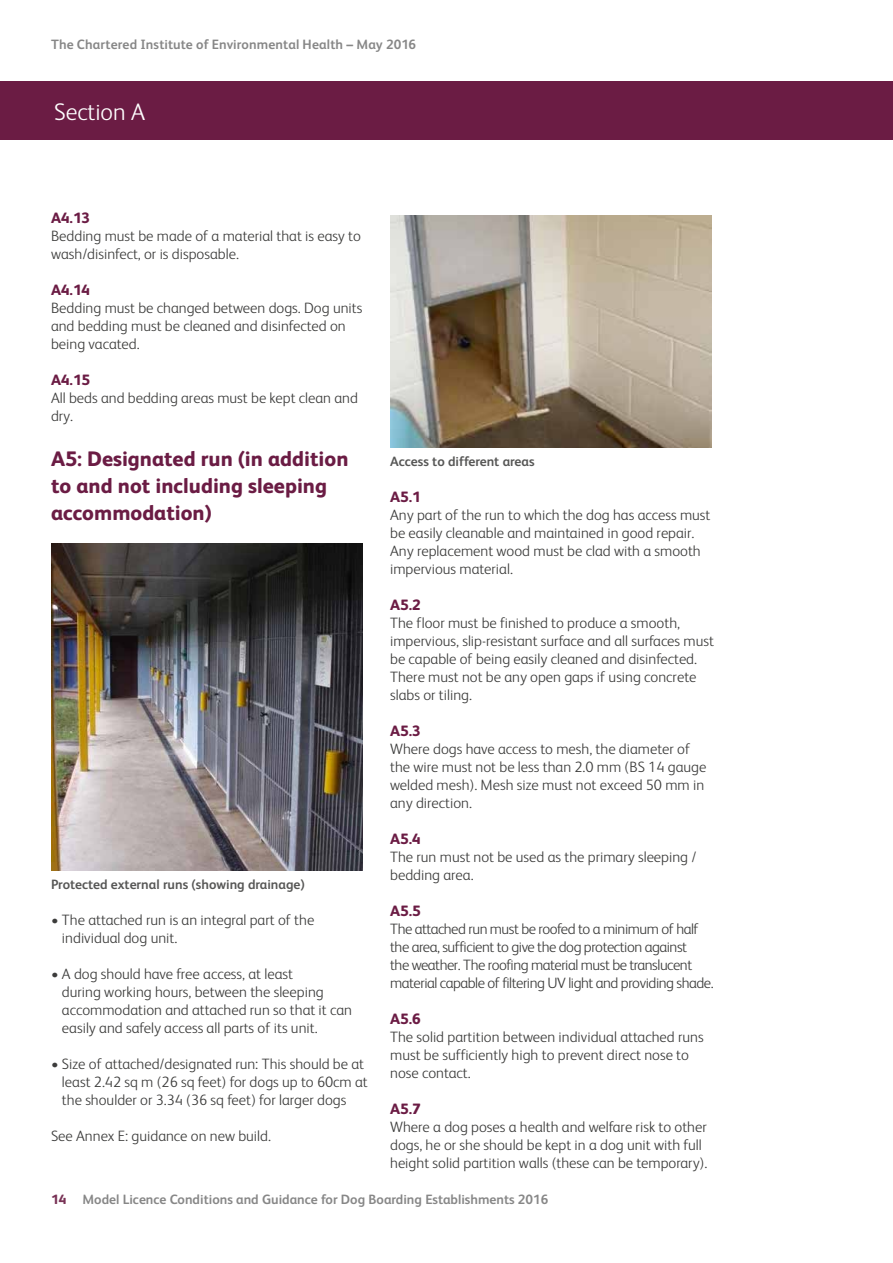
<style>
.page{position:relative;width:893px;height:1263px;background:#fff}
.page>*{position:absolute;margin:0;border:0;box-sizing:border-box;transform-origin:0 0}
.t1{font:300 24px "FS Albert";color:#fff}
.t2{font:800 21px/27px "FS Albert";color:#6b1c44}
.t3{font:300 15px/18px "FS Albert";color:#3c3c3b}
.t4{font:300 15px/18px "FS Albert";letter-spacing:-.03em;color:#3c3c3b}
.t5{font:800 15px "FS Albert";color:#6b1c44}
.t6{font:700 13.5px "FS Albert";color:#878787}
.t7{font:700 13.5px "FS Albert";color:#575756}
.s1{font-weight:800;color:#793356}
</style>
<div class="page">
<div style="left:0;top:81px;width:893px;height:59px;background:#6b1c44"></div>
<img style="left:51px;top:544px;width:312px;height:327px">
<img style="left:390px;top:215px;width:321px;height:233px">
<p class="t6" style="left:51px;top:36px;width:367px">The Chartered Institute of Environmental Health – May 2016</p>
<h1 class="t1" style="left:54px;top:98px;width:92px">Section A</h1>
<p class="t5" style="left:51px;top:209px;width:41px">A4.13</p>
<p class="t3" style="left:51px;top:227px;width:311px">Bedding must be made of a material that is easy to wash/disinfect, or is disposable.</p>
<p class="t5" style="left:51px;top:281px;width:41px">A4.14</p>
<p class="t3" style="left:51px;top:299px;width:313px">Bedding must be changed between dogs. Dog units and bedding must be cleaned and disinfected on being vacated.</p>
<p class="t5" style="left:51px;top:371px;width:41px">A4.15</p>
<p class="t3" style="left:51px;top:389px;width:308px">All beds and bedding areas must be kept clean and dry.</p>
<h2 class="t2" style="left:51px;top:445px;width:299px">A5: Designated run (in addition to and not including sleeping accommodation)</h2>
<p class="t7" style="left:51px;top:876px;width:255px">Protected external runs (showing drainage)</p>
<p class="t3" style="left:62px;top:911px;width:254px;text-indent:-11px">• The attached run is an integral part of the individual dog unit.</p>
<p class="t3" style="left:62px;top:965px;width:292px;text-indent:-11px">• A dog should have free access, at least<br>during working hours, between the sleeping accommodation and attached run so that it can easily and safely access all parts of its unit.</p>
<p class="t3" style="left:62px;top:1055px;width:307px;text-indent:-11px">• Size of attached/designated run: This should be at least 2.42 sq m (26 sq feet) for dogs up to 60cm at the shoulder or 3.34 (36 sq feet) for larger dogs</p>
<p class="t3" style="left:51px;top:1127px;width:222px">See Annex E: guidance on new build.</p>
<p class="t7" style="left:390px;top:453px;width:146px">Access to different areas</p>
<p class="t5" style="left:390px;top:488px;width:32px">A5.1</p>
<p class="t3" style="left:390px;top:506px;width:322px">Any part of the run to which the dog has access must be easily cleanable and maintained in good repair.<br>Any replacement wood must be clad with a smooth impervious material.</p>
<p class="t5" style="left:390px;top:596px;width:32px">A5.2</p>
<p class="t3" style="left:390px;top:614px;width:325px">The floor must be finished to produce a smooth, impervious, slip-resistant surface and all surfaces must be capable of being easily cleaned and disinfected.<br>There must not be any open gaps if using concrete slabs or tiling.</p>
<p class="t5" style="left:390px;top:722px;width:32px">A5.3</p>
<p class="t3" style="left:390px;top:740px;width:318px">Where dogs have access to mesh, the diameter of the wire must not be less than 2.0 mm (BS 14 gauge welded mesh). Mesh size must not exceed 50 mm in any direction.</p>
<p class="t5" style="left:390px;top:830px;width:32px">A5.4</p>
<p class="t3" style="left:390px;top:848px;width:308px">The run must not be used as the primary sleeping / bedding area.</p>
<p class="t5" style="left:390px;top:902px;width:32px">A5.5</p>
<p class="t4" style="left:390px;top:920px;width:325px">The attached run must be roofed to a minimum of half the area, sufficient to give the dog protection against<br>the weather. The roofing material must be translucent material capable of filtering UV light and providing shade.</p>
<p class="t5" style="left:390px;top:1010px;width:32px">A5.6</p>
<p class="t3" style="left:390px;top:1028px;width:315px">The solid partition between individual attached runs must be sufficiently high to prevent direct nose to nose contact.</p>
<p class="t5" style="left:390px;top:1100px;width:32px">A5.7</p>
<p class="t3" style="left:390px;top:1118px;width:319px">Where a dog poses a health and welfare risk to other dogs, he or she should be kept in a dog unit with full height solid partition walls (these can be temporary).</p>
<p class="t6" style="left:51px;top:1191px;width:499px"><span class="s1">14</span> Model Licence Conditions and Guidance for Dog Boarding Establishments 2016</p>
</div>
